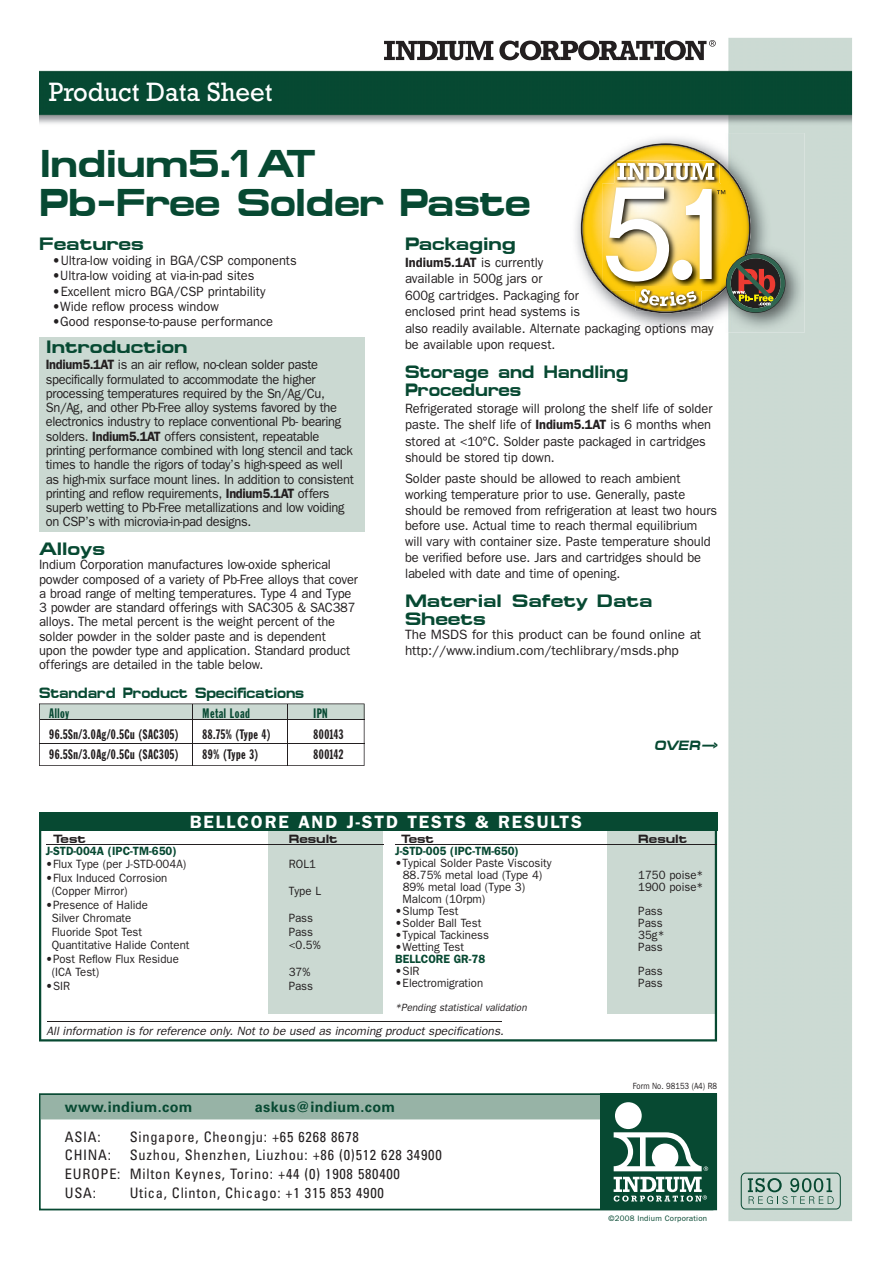
<style>
.page{position:relative;width:893px;height:1263px;background:#fff}
.page>*{position:absolute;margin:0;border:0;box-sizing:border-box;transform-origin:0 0}
.t1{font:700 39px/39px "Micro Extend FLF";letter-spacing:-.015em;color:#074932;scale:.95 1}
.t2{font:27px "Rockwell";color:#fff;scale:.95 1}
.t3{font:700 18px/18px "Micro Extend FLF";color:#074932}
.t4{font:600 18px "Franklin Gothic";letter-spacing:.1em;color:#fff}
.t5{font:700 18px/18px "Micro Extend FLF";color:#074932;scale:.9 1}
.t6{font:700 15px "Micro Extend FLF";letter-spacing:-.01em;color:#074932;scale:.85 1}
.t7{font:condensed 14.4px/18.8px "Univers";letter-spacing:.05em;color:#231f20}
.t8{font:700 14.4px "Univers";letter-spacing:.025em;color:#074932}
.t9{font:13.5px/14.2px "Franklin Gothic";letter-spacing:-.01em;color:#231f20;scale:.95 1}
.t10{font:13.5px "Franklin Gothic Extra Cond";letter-spacing:.04em;color:#231f20;scale:.95 1}
.t11{font:13.5px/16.2px "Franklin Gothic";letter-spacing:-.01em;color:#231f20}
.t12{font:13.5px "Franklin Gothic Extra Cond";letter-spacing:.04em;color:#074932;scale:.95 1}
.t13{font:italic 700 13.5px "Micro Extend FLF";color:#074932;scale:.95 1}
.t14{font:12px/13.5px "Franklin Gothic";color:#231f20;scale:.95 1}
.t15{font:italic 12px "Franklin Gothic";color:#231f20}
.t16{font:600 12px "Franklin Gothic";color:#074932;scale:.95 1}
.t17{font:700 12px "Micro Extend FLF";color:#231f20}
.t18{font:italic 10.5px "Franklin Gothic";color:#231f20;scale:.95 1}
.t19{font:9px "Franklin Gothic";color:#231f20;scale:.85 1}
.t20{font:7.95px "Franklin Gothic";letter-spacing:.03em;color:#074932}
.s1{font-weight:600}
</style>
<div class="page">
<img style="left:39px;top:38px;width:813px;height:1183px">
<svg style="left:748px;top:1178px;width:86px;height:26px"></svg>
<div style="left:741px;top:1173px;width:99px;height:36px;border:1px solid #074932;border-radius:5px"></div>
<svg style="left:384px;top:41px;width:109px;height:19px"></svg>
<svg style="left:499px;top:40px;width:217px;height:20px"></svg>
<div style="left:39px;top:337px;width:325px;height:195px;background:#cbd9d2"></div>
<svg style="left:39px;top:812px;width:678px;height:229px"></svg>
<hr style="left:46px;top:844px;width:337px;height:1px;background:#231f20">
<svg style="left:39px;top:703px;width:325px;height:63px"></svg>
<hr style="left:40px;top:719px;width:324px;height:1px;background:#231f20">
<hr style="left:395px;top:844px;width:322px;height:1px;background:#231f20">
<hr style="left:47px;top:1021px;width:455px;height:1px;background:#231f20">
<img style="left:571px;top:133px;width:234px;height:200px">
<img style="left:581px;top:143px;width:204px;height:170px">
<hr style="left:39px;top:743px;width:325px;height:1px;background:#231f20">
<hr style="left:287px;top:704px;width:1px;height:61px;background:#231f20">
<svg style="left:39px;top:1093px;width:678px;height:117px"></svg>
<div style="left:600px;top:1093px;width:116px;height:117px;background:#074932"></div>
<div style="left:615px;top:1102px;width:27px;height:27px;background:#fff;border-radius:50%"></div>
<svg style="left:614px;top:1132px;width:94px;height:39px"></svg>
<svg style="left:614px;top:1177px;width:93px;height:24px"></svg>
<h2 class="t2" style="left:49px;top:83px;width:237px">Product Data Sheet</h2>
<h1 class="t1" style="left:39px;top:148px;width:519px">Indium5.1AT<br>Pb-Free Solder Paste</h1>
<h3 class="t3" style="left:39px;top:236px;width:106px">Features</h3>
<p class="t9" style="left:53px;top:254px;width:258px">• Ultra-low voiding in BGA/CSP components</p>
<p class="t9" style="left:53px;top:270px;width:214px">•Ultra-low voiding at via-in-pad sites</p>
<p class="t9" style="left:53px;top:285px;width:226px">• Excellent micro BGA/CSP printability</p>
<p class="t9" style="left:53px;top:300px;width:176px">•Wide reflow process window</p>
<p class="t9" style="left:53px;top:316px;width:234px">•Good response-to-pause performance</p>
<h3 class="t3" style="left:46px;top:339px;width:143px">Introduction</h3>
<p class="t9" style="left:46px;top:359px;width:326px"><span class="s1">Indium5.1AT</span> is an air reflow, no-clean solder paste specifically formulated to accommodate the higher processing temperatures required by the Sn/Ag/Cu, Sn/Ag, and other Pb-Free alloy systems favored by the electronics industry to replace conventional Pb- bearing solders. <span class="s1">Indium5.1AT</span> offers consistent, repeatable printing performance combined with long stencil and tack times to handle the rigors of today’s high-speed as well as high-mix surface mount lines. In addition to consistent printing and reflow requirements, <span class="s1">Indium5.1AT</span> offers superb wetting to Pb-Free metallizations and low voiding on CSP’s with microvia-in-pad designs.</p>
<h3 class="t3" style="left:39px;top:542px;width:67px">Alloys</h3>
<p class="t9" style="left:39px;top:559px;width:337px">Indium Corporation manufactures low-oxide spherical powder composed of a variety of Pb-Free alloys that cover a broad range of melting temperatures. Type 4 and Type 3 powder are standard offerings with SAC305 &amp; SAC387 alloys. The metal percent is the weight percent of the solder powder in the solder paste and is dependent<br>upon the powder type and application. Standard product offerings are detailed in the table below.</p>
<p class="t6" style="left:39px;top:687px;width:313px">Standard Product Specifications</p>
<p class="t12" style="left:49px;top:708px;width:23px">Alloy</p>
<p class="t12" style="left:203px;top:708px;width:51px">Metal Load</p>
<p class="t12" style="left:314px;top:708px;width:16px">IPN</p>
<p class="t10" style="left:49px;top:730px;width:138px">96.5Sn/3.0Ag/0.5Cu (SAC305)</p>
<p class="t10" style="left:203px;top:730px;width:73px">88.75% (Type 4)</p>
<p class="t10" style="left:314px;top:730px;width:33px">800143</p>
<p class="t10" style="left:49px;top:749px;width:138px">96.5Sn/3.0Ag/0.5Cu (SAC305)</p>
<p class="t10" style="left:203px;top:749px;width:60px">89% (Type 3)</p>
<p class="t10" style="left:314px;top:749px;width:33px">800142</p>
<h3 class="t3" style="left:405px;top:237px;width:112px">Packaging</h3>
<p class="t9" style="left:405px;top:255px;width:326px;line-height:16.5px"><span class="s1">Indium5.1AT</span> is currently<br>available in 500g jars or<br>600g cartridges. Packaging for<br>enclosed print head systems is<br>also readily available. Alternate packaging options may be available upon request.</p>
<h3 class="t5" style="left:405px;top:365px;width:249px">Storage and Handling<br>Procedures</h3>
<p class="t9" style="left:405px;top:401px;width:325px;line-height:16.5px">Refrigerated storage will prolong the shelf life of solder paste. The shelf life of <span class="s1">Indium5.1AT</span> is 6 months when stored at &lt;10°C. Solder paste packaged in cartridges should be stored tip down.</p>
<p class="t9" style="left:405px;top:472px;width:330px;line-height:15.8px">Solder paste should be allowed to reach ambient working temperature prior to use. Generally, paste should be removed from refrigeration at least two hours before use. Actual time to reach thermal equilibrium will vary with container size. Paste temperature should be verified before use. Jars and cartridges should be labeled with date and time of opening.</p>
<h3 class="t3" style="left:405px;top:593px;width:249px">Material Safety Data<br>Sheets</h3>
<p class="t11" style="left:405px;top:627px;width:298px">The MSDS for this product can be found online at http://www.indium.com/techlibrary/msds.php</p>
<p class="t13" style="left:654px;top:741px;width:68px">OVER—&gt;</p>
<h3 class="t4" style="left:190px;top:816px;width:393px">BELLCORE AND J-STD TESTS &amp; RESULTS</h3>
<p class="t17" style="left:53px;top:834px;width:34px">Test</p>
<p class="t17" style="left:289px;top:834px;width:50px">Result</p>
<p class="t16" style="left:46px;top:847px;width:139px">J-STD-004A (IPC-TM-650)</p>
<p class="t14" style="left:46px;top:858px;width:149px"><span class="s1">•</span> Flux Type (per J-STD-004A)</p>
<p class="t14" style="left:289px;top:858px;width:30px">ROL1</p>
<p class="t14" style="left:52px;top:872px;width:123px;text-indent:-6px"><span class="s1">•</span> Flux Induced Corrosion (Copper Mirror)</p>
<p class="t17" style="left:401px;top:834px;width:34px">Test</p>
<p class="t17" style="left:638px;top:834px;width:50px">Result</p>
<p class="t16" style="left:395px;top:847px;width:132px">J-STD-005 (IPC-TM-650)</p>
<p class="t14" style="left:395px;top:858px;width:166px;line-height:12px;text-align:center">• Typical Solder Paste Viscosity<br>88.75% metal load (Type 4)</p>
<p class="t14" style="left:638px;top:869px;width:70px">1750 poise*</p>
<p class="t14" style="left:403px;top:881px;width:130px">89% metal load (Type 3)</p>
<p class="t14" style="left:638px;top:881px;width:70px">1900 poise*</p>
<p class="t14" style="left:403px;top:893px;width:89px">Malcom (10rpm)</p>
<p class="t14" style="left:395px;top:905px;width:68px">• Slump Test</p>
<p class="t14" style="left:638px;top:905px;width:27px">Pass</p>
<p class="t14" style="left:395px;top:917px;width:92px">• Solder Ball Test</p>
<p class="t14" style="left:638px;top:917px;width:27px">Pass</p>
<p class="t14" style="left:395px;top:929px;width:100px">• Typical Tackiness</p>
<p class="t14" style="left:638px;top:929px;width:29px">35g*</p>
<p class="t14" style="left:395px;top:941px;width:74px">• Wetting Test</p>
<p class="t14" style="left:638px;top:941px;width:27px">Pass</p>
<p class="t16" style="left:395px;top:955px;width:96px">BELLCORE GR-78</p>
<p class="t14" style="left:395px;top:965px;width:27px">• SIR</p>
<p class="t14" style="left:638px;top:965px;width:27px">Pass</p>
<p class="t14" style="left:395px;top:977px;width:94px">• Electromigration</p>
<p class="t14" style="left:638px;top:977px;width:27px">Pass</p>
<p class="t18" style="left:395px;top:1004px;width:140px">*Pending statistical validation</p>
<p class="t15" style="left:46px;top:1027px;width:459px">All information is for reference only. Not to be used as incoming product specifications.</p>
<p class="t14" style="left:289px;top:885px;width:35px">Type L</p>
<p class="t14" style="left:52px;top:899px;width:103px;text-indent:-6px"><span class="s1">•</span> Presence of Halide<br>Silver Chromate</p>
<p class="t14" style="left:289px;top:912px;width:27px">Pass</p>
<p class="t14" style="left:52px;top:926px;width:97px">Fluoride Spot Test</p>
<p class="t14" style="left:289px;top:926px;width:27px">Pass</p>
<p class="t14" style="left:52px;top:939px;width:146px">Quantitative Halide Content</p>
<p class="t14" style="left:289px;top:939px;width:35px">&lt;0.5%</p>
<p class="t14" style="left:52px;top:953px;width:135px;text-indent:-6px"><span class="s1">•</span> Post Reflow Flux Residue (ICA Test)</p>
<p class="t14" style="left:289px;top:966px;width:24px">37%</p>
<p class="t14" style="left:46px;top:980px;width:27px">• SIR</p>
<p class="t14" style="left:289px;top:980px;width:27px">Pass</p>
<p class="t8" style="left:65px;top:1101px;width:129px">www.indium.com</p>
<p class="t8" style="left:255px;top:1101px;width:142px">askus@indium.com</p>
<p class="t7" style="left:65px;top:1128px;width:37px">ASIA:</p>
<p class="t7" style="left:130px;top:1128px;width:231px">Singapore, Cheongju: +65 6268 8678</p>
<p class="t7" style="left:65px;top:1147px;width:48px">CHINA:</p>
<p class="t7" style="left:65px;top:1147px;width:378px;text-indent:65px">Suzhou, Shenzhen, Liuzhou: +86 (0)512 628 34900<br>EUROPE: Milton Keynes, Torino: +44 (0) 1908 580400<br>USA:</p>
<p class="t7" style="left:130px;top:1184px;width:256px">Utica, Clinton, Chicago: +1 315 853 4900</p>
<p class="t19" style="left:633px;top:1082px;width:100px">Form No. 98153 (A4) R8</p>
<p class="t20" style="left:608px;top:1216px;width:100px">©2008 Indium Corporation</p>
</div>
